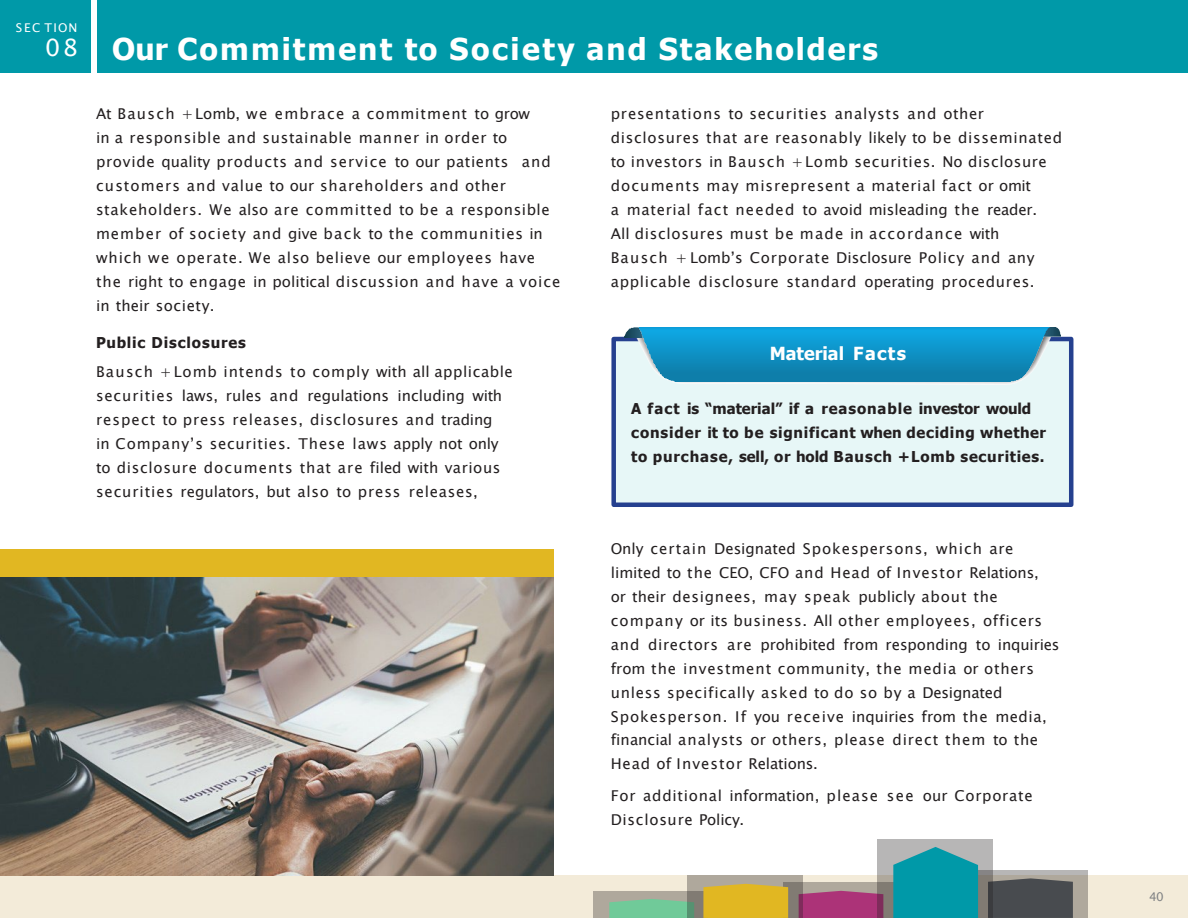
<style>
.page{position:relative;width:1188px;height:918px;background:#fff}
.page>*{position:absolute;margin:0;border:0;box-sizing:border-box;transform-origin:0 0}
.t1{font:700 30px "Tahoma";letter-spacing:.07em;color:#fff}
.t2{font:24px "Lucida Sans Unicode";color:#fff}
.t3{font:700 18px "Tahoma";color:#fff}
.t4{font:15px/24px "Lucida Sans Unicode";letter-spacing:.05em;color:#231f20}
.t5{font:700 15px/24px "Tahoma";letter-spacing:.045em;color:#231f20}
.t6{font:12px "Lucida Sans Unicode";letter-spacing:.115em;color:#fff}
.t7{font:12px "Lucida Sans Unicode";color:#7f8183}
</style>
<div class="page">
<div style="left:0;top:876px;width:1188px;height:42px;background:#f3ebd9"></div>
<div style="left:783px;top:883px;width:115px;height:35px;background:#afa89c"></div>
<div style="left:803px;top:891px;width:74px;height:27px;background:#ac3378"></div>
<div style="left:593px;top:891px;width:115px;height:27px;background:#afa89c"></div>
<svg style="left:609px;top:899px;width:78px;height:19px"></svg>
<div style="left:687px;top:876px;width:116px;height:42px;background:#231f20;opacity:.33"></div>
<div style="left:703px;top:884px;width:85px;height:34px;background:#e1b722"></div>
<div style="left:972px;top:870px;width:116px;height:48px;background:#231f20;opacity:.33"></div>
<div style="left:993px;top:878px;width:80px;height:40px;background:#484b4f"></div>
<div style="left:877px;top:839px;width:116px;height:79px;background:#231f20;opacity:.33"></div>
<svg style="left:893px;top:847px;width:85px;height:71px;background:#179ca9"></svg>
<div style="left:0;top:0;width:91px;height:72px;background:#0099a8"></div>
<div style="left:97px;top:0;width:1091px;height:72px;background:#0099a8"></div>
<div style="left:0;top:550px;width:554px;height:28px;background:#e1b722"></div>
<img style="left:0;top:578px;width:553px;height:298px">
<div style="left:614px;top:339px;width:457px;height:166px;background:#e7f7f7"></div>
<div style="left:611px;top:337px;width:462px;height:170px;border:4px solid #25408f"></div>
<img style="left:671px;top:381px;width:348px;height:4px">
<img style="left:625px;top:328px;width:9px;height:9px">
<img style="left:634px;top:328px;width:427px;height:53px">
<p class="t6" style="left:16px;top:18px;width:63px">SEC TION</p>
<p class="t2" style="left:45px;top:29px;width:34px">08</p>
<h2 class="t1" style="left:112px;top:28px;width:767px">Our Commitment to Society and Stakeholders</h2>
<p class="t4" style="left:96px;top:102px;width:456px">At Bausch +Lomb, we embrace a commitment to grow<br>in a responsible and sustainable manner in order to provide quality products and service to our patients and customers and value to our shareholders and other</p>
<p class="t4" style="left:96px;top:198px;width:466px">stakeholders. We also are committed to be a responsible member of society and give back to the communities in which we operate. We also believe our employees have the right to engage in political discussion and have a voice in their society.</p>
<p class="t5" style="left:96px;top:331px;width:151px">Public Disclosures</p>
<p class="t4" style="left:96px;top:360px;width:418px">Bausch +Lomb intends to comply with all applicable securities laws, rules and regulations including with respect to press releases, disclosures and trading<br>in Company’s securities. These laws apply not only to disclosure documents that are filed with various securities regulators, but also to press releases,</p>
<p class="t4" style="left:611px;top:102px;width:453px">presentations to securities analysts and other disclosures that are reasonably likely to be disseminated to investors in Bausch +Lomb securities. No disclosure documents may misrepresent a material fact or omit</p>
<p class="t4" style="left:611px;top:198px;width:428px">a material fact needed to avoid misleading the reader.<br>All disclosures must be made in accordance with Bausch + Lomb’s Corporate Disclosure Policy and any applicable disclosure standard operating procedures.</p>
<p class="t3" style="left:770px;top:341px;width:138px">Material Facts</p>
<p class="t5" style="left:631px;top:397px;width:416px">A fact is “material” if a reasonable investor would consider it to be significant when deciding whether to purchase, sell, or hold Bausch +Lomb securities.</p>
<p class="t4" style="left:611px;top:537px;width:450px">Only certain Designated Spokespersons, which are limited to the CEO, CFO and Head of Investor Relations,<br>or their designees, may speak publicly about the company or its business. All other employees, officers and directors are prohibited from responding to inquiries from the investment community, the media or others unless specifically asked to do so by a Designated Spokesperson. If you receive inquiries from the media, financial analysts or others, please direct them to the Head of Investor Relations.</p>
<p class="t4" style="left:611px;top:784px;width:423px">For additional information, please see our Corporate<br>Disclosure Policy.</p>
<p class="t7" style="left:1149px;top:887px;width:16px">40</p>
</div>
